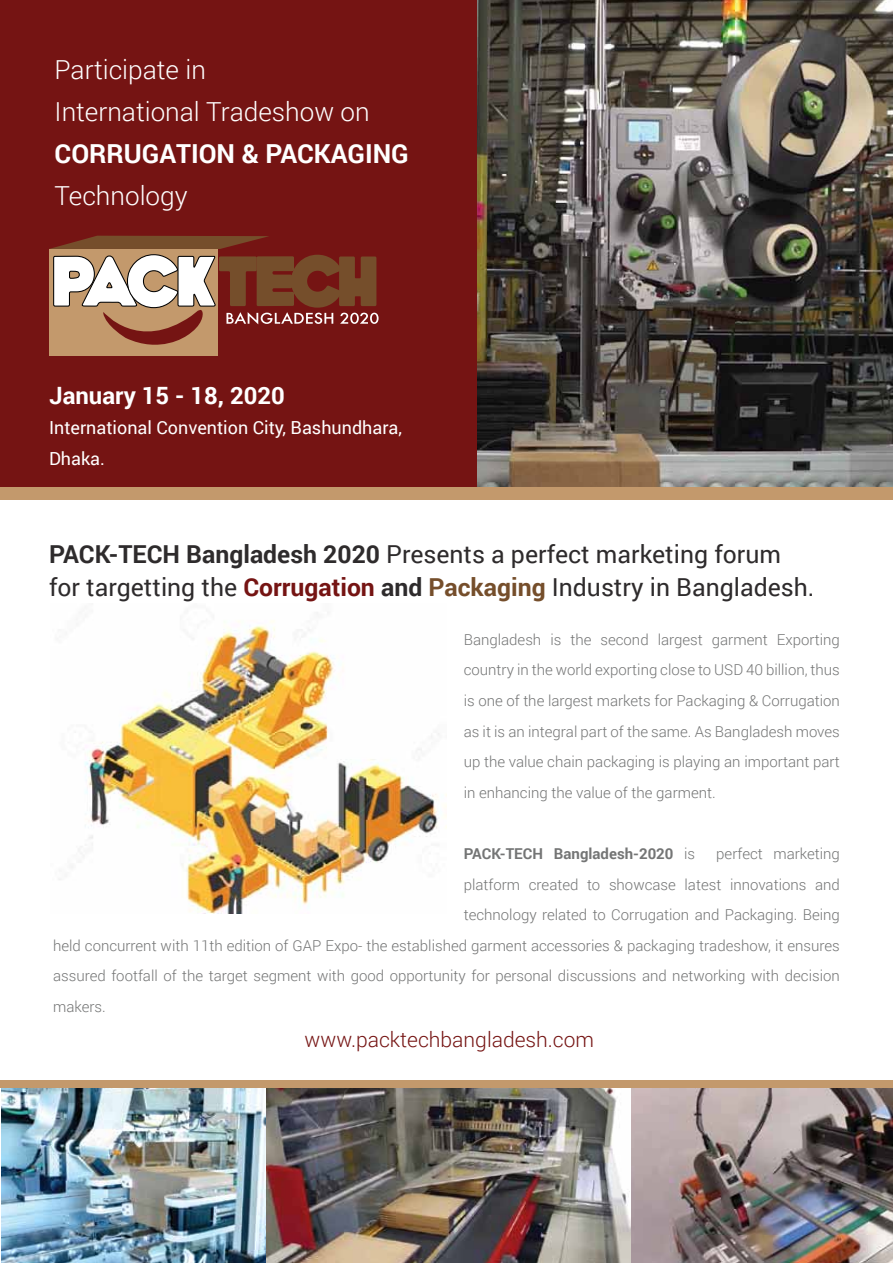
<style>
.page{position:relative;width:893px;height:1263px;background:#fff}
.page>*{position:absolute;margin:0;border:0;box-sizing:border-box;transform-origin:0 0}
.t1{font:300 26.25px/42px "Roboto";color:#fff}
.t2{font:700 26.25px "Roboto";color:#fff}
.t3{font:24.75px/33.2px "Roboto";color:#2e2b2c}
.t4{font:700 23.85px "Roboto";color:#fff}
.t5{font:300 21px "Roboto";color:#751413}
.t6{font:18px/30.6px "Roboto";color:#fff}
.t7{font:300 15px/30.6px "Roboto";color:#747575;text-align:justify}
.t8{font:700 15px "Roboto";color:#747575}
.s1{font-weight:700}
.s2{font-weight:700;color:#751413}
.s3{font-weight:700;color:#754e2b}
.s4{font-weight:300}
</style>
<div class="page">
<img style="left:59px;top:612px;width:387px;height:301px">
<img style="left:477px;top:0;width:416px;height:488px">
<div style="left:0;top:0;width:477px;height:489px;background:#751413"></div>
<div style="left:0;top:488px;width:893px;height:12px;background:#c3996c"></div>
<img style="left:1px;top:1088px;width:266px;height:175px">
<img style="left:630px;top:1088px;width:263px;height:175px">
<img style="left:267px;top:1088px;width:363px;height:175px">
<div style="left:0;top:1080px;width:893px;height:8px;background:#c3996c"></div>
<svg style="left:49px;top:236px;width:330px;height:118px"></svg>
<h1 class="t1" style="left:55px;top:48px;width:317px">Participate in<br>International Tradeshow on</h1>
<h1 class="t2" style="left:55px;top:135px;width:356px">CORRUGATION &amp; PACKAGING</h1>
<h1 class="t1" style="left:55px;top:174px;width:135px">Technology</h1>
<h3 class="t4" style="left:49px;top:378px;width:237px">January 15 - 18, 2020</h3>
<p class="t6" style="left:49px;top:412px;width:354px">International Convention City, Bashundhara,<br>Dhaka.</p>
<h2 class="t3" style="left:49px;top:536px;width:767px"><span class="s1">PACK-TECH Bangladesh 2020</span> Presents a perfect marketing forum for targetting the <span class="s2">Corrugation</span> <span class="s1">and</span> <span class="s3">Packaging</span> Industry in Bangladesh.</h2>
<p class="t7" style="left:464px;top:624px;width:378px">Bangladesh is the second largest garment Exporting country in the world exporting close to USD 40 billion, thus is one of the largest markets for Packaging &amp; Corrugation as it is an integral part of the same. As Bangladesh moves up the value chain packaging is playing an important part in enhancing the value of the garment.</p>
<p class="t8" style="left:464px;top:843px;width:233px">PACK-TECH Bangladesh-2020 <span class="s4">is</span></p>
<p class="t7" style="left:716px;top:838px;width:125px">perfect marketing</p>
<p class="t7" style="left:464px;top:868px;width:378px">platform created to showcase latest innovations and</p>
<p class="t7" style="left:464px;top:899px;width:378px">technology related to Corrugation and Packaging. Being</p>
<p class="t7" style="left:53px;top:930px;width:788px">held concurrent with 11th edition of GAP Expo- the established garment accessories &amp; packaging tradeshow, it ensures</p>
<p class="t7" style="left:53px;top:960px;width:788px">assured footfall of the target segment with good opportunity for personal discussions and networking with decision</p>
<p class="t7" style="left:53px;top:991px;width:54px">makers.</p>
<h3 class="t5" style="left:305px;top:1025px;width:291px">www.packtechbangladesh.com</h3>
</div>
